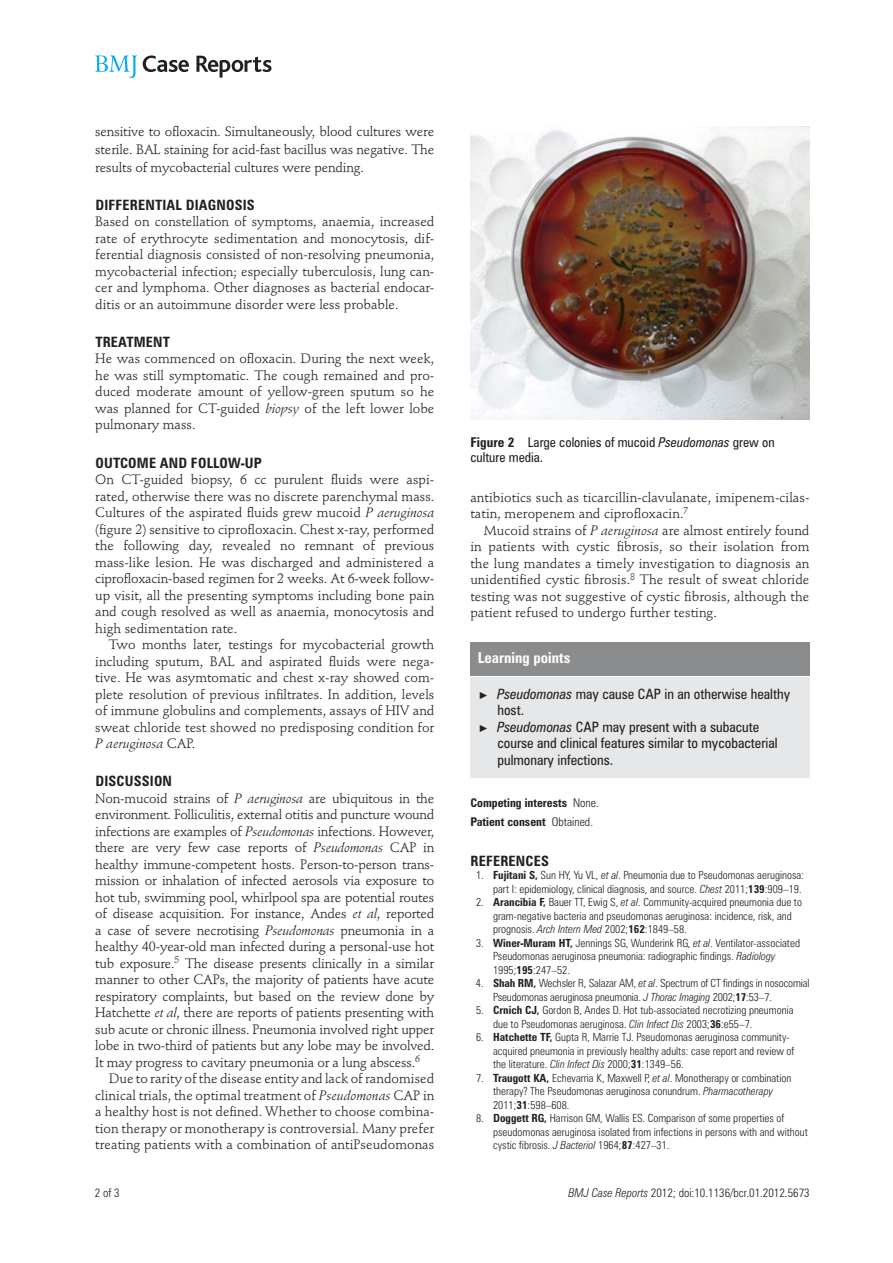
<style>
.page{position:relative;width:893px;height:1263px;background:#fff}
.page>*{position:absolute;margin:0;border:0;box-sizing:border-box;transform-origin:0 0}
.t1{font:700 condensed 15px "Zurich BT";color:#fff}
.t2{font:condensed 14.25px "Zurich BT";color:#231f20}
.t3{font:700 condensed 14.25px "Zurich BT";letter-spacing:.015em;color:#231f20}
.t4{font:13.5px/16.5px "Stempel Schneidler Std";color:#231f20;text-align:justify}
.t5{font:condensed 13.5px/15px "Zurich BT";color:#231f20}
.t6{font:300 condensed 12px "Zurich BT";color:#231f20}
.t7{font:700 condensed 12px/19.5px "Zurich BT";color:#231f20}
.t8{font:300 condensed 11.25px/13.5px "Zurich BT";color:#231f20}
.s1{font-style:italic}
.s2{font-weight:700}
.s3{font-weight:300}
</style>
<div class="page">
<svg style="left:95px;top:56px;width:42px;height:22px"></svg>
<svg style="left:143px;top:56px;width:46px;height:16px"></svg>
<svg style="left:196px;top:56px;width:75px;height:22px"></svg>
<svg style="left:470px;top:675px;width:340px;height:4px"></svg>
<div style="left:470px;top:642px;width:339px;height:33px;background:#8a8c8e"></div>
<div style="left:470px;top:678px;width:339px;height:100px;background:#e6e7e8"></div>
<img style="left:470px;top:126px;width:340px;height:293px">
<p class="t4" style="left:95px;top:123px;width:341px;line-height:18px">sensitive to ofloxacin. Simultaneously, blood cultures were sterile. BAL staining for acid-fast bacillus was negative. The results of mycobacterial cultures were pending.</p>
<p class="t3" style="left:95px;top:199px;width:161px">DIFFERENTIAL DIAGNOSIS</p>
<p class="t4" style="left:95px;top:214px;width:341px">Based on constellation of symptoms, anaemia, increased rate of erythrocyte sedimentation and monocytosis, dif&shy;ferential diagnosis consisted of non-resolving pneumonia, mycobacterial infection; especially tuberculosis, lung can&shy;cer and lymphoma. Other diagnoses as bacterial endocar&shy;ditis or an autoimmune disorder were less probable.</p>
<p class="t3" style="left:95px;top:336px;width:76px">TREATMENT</p>
<p class="t4" style="left:95px;top:351px;width:341px">He was commenced on ofloxacin. During the next week, he was still symptomatic. The cough remained and pro&shy;duced moderate amount of yellow-green sputum so he was planned for CT-guided <span class="s1">biopsy</span> of the left lower lobe pulmonary mass.</p>
<p class="t3" style="left:95px;top:457px;width:168px">OUTCOME AND FOLLOW-UP</p>
<p class="t4" style="left:95px;top:472px;width:341px">On CT-guided biopsy, 6 cc purulent fluids were aspi&shy;rated, otherwise there was no discrete parenchymal mass.<br>Cultures of the aspirated fluids grew mucoid <span class="s1">P aeruginosa </span>( figure 2 ) sensitive to ciprofloxacin. Chest x-ray, performed the following day, revealed no remnant of previous mass-like lesion. He was discharged and administered a ciprofloxacin- based regimen for 2 weeks. At 6-week follow&shy;up visit, all the presenting symptoms including bone pain and cough resolved as well as anaemia, monocytosis and high sedimentation rate.</p>
<p class="t4" style="left:95px;top:637px;width:341px;text-indent:14px">Two months later, testings for mycobacterial growth including sputum, BAL and aspirated fluids were nega&shy;tive. He was asymtomatic and chest x-ray showed com&shy;plete resolution of previous infiltrates. In addition, levels of immune globulins and complements, assays of HIV and sweat chloride test showed no predisposing condition for <span class="s1">P aeruginosa</span> CAP.</p>
<p class="t3" style="left:95px;top:776px;width:78px">DISCUSSION</p>
<p class="t4" style="left:95px;top:790px;width:341px">Non-mucoid strains of <span class="s1">P aeruginosa</span> are ubiquitous in the environment. Folliculitis, external otitis and puncture wound infections are examples of <span class="s1">Pseudomonas</span> infections. However, there are very few case reports of <span class="s1">Pseudomonas</span> CAP in healthy immune-competent hosts. Person-to-person trans&shy;mission or inhalation of infected aerosols via exposure to hot tub, swimming pool, whirlpool spa are potential routes of disease acquisition. For instance, Andes <span class="s1">et al</span>, reported a case of severe necrotising <span class="s1">Pseudomonas</span> pneumonia in a healthy 40-year-old man infected during a personal-use hot tub exposure. <sup>5</sup> The disease presents clinically in a similar manner to other CAPs, the majority of patients have acute respiratory complaints, but based on the review done by Hatchette <span class="s1">et al</span>, there are reports of patients presenting with sub acute or chronic illness. Pneumonia involved right upper lobe in two-third of patients but any lobe may be involved.<br>It may progress to cavitary pneumonia or a lung abscess. <sup>6</sup></p>
<p class="t4" style="left:95px;top:1071px;width:341px;text-indent:14px">Due to rarity of the disease entity and lack of randomised clinical trials, the optimal treatment of <span class="s1">Pseudomonas</span> CAP in a healthy host is not defined. Whether to choose combina&shy;tion therapy or monotherapy is controversial. Many prefer treating patients with a combination of antiPseudomonas</p>
<p class="t5" style="left:470px;top:436px;width:306px"><span class="s2">Figure 2</span> Large colonies of mucoid <span class="s1">Pseudomonas</span> grew on culture media.</p>
<p class="t4" style="left:470px;top:490px;width:341px">antibiotics such as ticarcillin-clavulanate, imipenem-cilas&shy;tatin, meropenem and ciprofloxacin. <sup>7</sup></p>
<p class="t4" style="left:470px;top:523px;width:341px;text-indent:14px">Mucoid strains of <span class="s1">P aeruginosa</span> are almost entirely found in patients with cystic fibrosis, so their isolation from the lung mandates a timely investigation to diagnosis an unidentified cystic fibrosis. <sup>8</sup> The result of sweat chloride testing was not suggestive of cystic fibrosis, although the patient refused to undergo further testing.</p>
<p class="t1" style="left:478px;top:652px;width:94px">Learning points</p>
<p class="t2" style="left:479px;top:688px;width:312px">▶ <span class="s1">Pseudomonas</span> may cause CAP in an otherwise healthy</p>
<p class="t2" style="left:497px;top:705px;width:28px">host.</p>
<p class="t2" style="left:479px;top:721px;width:281px">▶ <span class="s1">Pseudomonas</span> CAP may present with a subacute</p>
<p class="t2" style="left:497px;top:738px;width:282px">course and clinical features similar to mycobacterial</p>
<p class="t2" style="left:497px;top:754px;width:117px">pulmonary infections.</p>
<p class="t7" style="left:470px;top:794px;width:130px">Competing interests <span class="s3">None.<br></span>Patient consent <span class="s3">Obtained.</span></p>
<p class="t3" style="left:470px;top:855px;width:80px">REFERENCES</p>
<p class="t8" style="left:476px;top:870px;width:329px;text-align:right">1. <span class="s2">Fujitani S,</span> Sun HY, Yu VL, <span class="s1">et al</span> . Pneumonia due to Pseudomonas aeruginosa: part I: epidemiology, clinical diagnosis, and source. <span class="s1">Chest</span> 2011 ; <span class="s2">139</span> : 909 – 19 .</p>
<p class="t8" style="left:493px;top:897px;width:310px;text-indent:-17px">2. <span class="s2">Arancibia F,</span> Bauer TT, Ewig S, <span class="s1">et al</span> . Community-acquired pneumonia due to gram-negative bacteria and pseudomonas aeruginosa: incidence, risk, and prognosis . <span class="s1">Arch Intern Med</span> 2002 ; <span class="s2">162</span> : 1849 – 58 .</p>
<p class="t8" style="left:493px;top:937px;width:308px;text-indent:-17px">3. <span class="s2">Winer-Muram HT,</span> Jennings SG, Wunderink RG, <span class="s1">et al</span> . Ventilator-associated<br>Pseudomonas aeruginosa pneumonia: radiographic findings . <span class="s1">Radiology<br></span>1995 ; <span class="s2">195</span> : 247 – 52 .</p>
<p class="t8" style="left:493px;top:978px;width:318px;text-indent:-17px">4. <span class="s2">Shah RM,</span> Wechsler R, Salazar AM, <span class="s1">et al</span> . Spectrum of CT findings in nosocomial<br>Pseudomonas aeruginosa pneumonia. <span class="s1">J Thorac Imaging</span> 2002 ; <span class="s2">17</span> : 53 – 7 .</p>
<p class="t8" style="left:493px;top:1005px;width:302px;text-indent:-17px">5. <span class="s2">Crnich CJ,</span> Gordon B, Andes D . Hot tub-associated necrotizing pneumonia due to Pseudomonas aeruginosa. <span class="s1">Clin Infect Dis</span> 2003 ; <span class="s2">36</span> : e55 – 7 .</p>
<p class="t8" style="left:493px;top:1032px;width:303px;text-indent:-17px">6. <span class="s2">Hatchette TF,</span> Gupta R, Marrie TJ . Pseudomonas aeruginosa community&shy;acquired pneumonia in previously healthy adults: case report and review of the literature. <span class="s1">Clin Infect Dis</span> 2000 ; <span class="s2">31</span> : 1349 – 56 .</p>
<p class="t8" style="left:493px;top:1072px;width:300px;text-indent:-17px">7. <span class="s2">Traugott KA,</span> Echevarria K, Maxwell P, <span class="s1">et al</span> . Monotherapy or combination therapy? The Pseudomonas aeruginosa conundrum. <span class="s1">Pharmacotherapy<br></span>2011 ; <span class="s2">31</span> : 598 – 608 .</p>
<p class="t8" style="left:493px;top:1113px;width:316px;text-indent:-17px">8. <span class="s2">Doggett RG,</span> Harrison GM, Wallis ES . Comparison of some properties of pseudomonas aeruginosa isolated from infections in persons with and without cystic fibrosis . <span class="s1">J Bacteriol</span> 1964 ; <span class="s2">87</span> : 427 – 31 .</p>
<p class="t6" style="left:95px;top:1188px;width:26px">2 of 3</p>
<p class="t6" style="left:568px;top:1188px;width:243px"><span class="s1">BMJ Case Reports</span> 2012; doi:10.1136/bcr.01.2012.5673</p>
</div>
